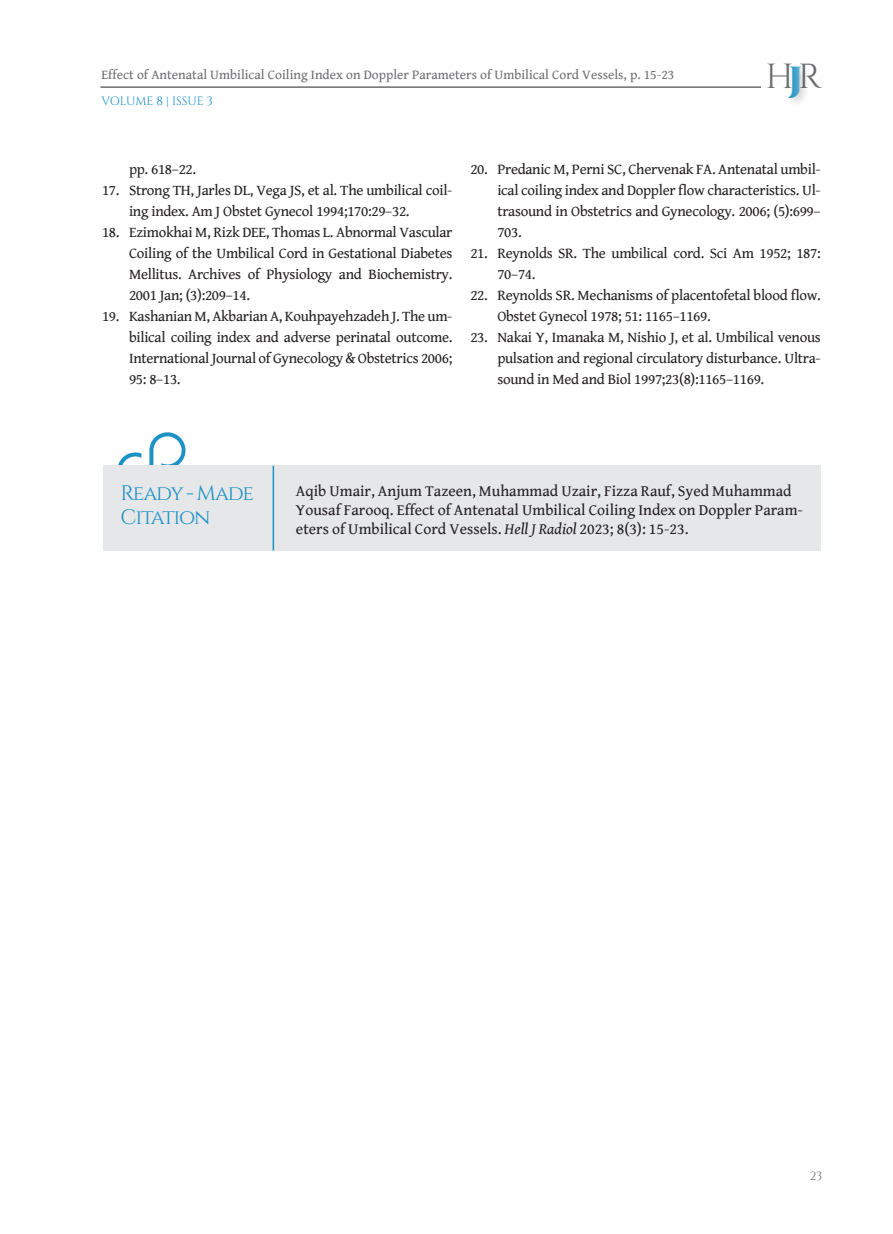
<style>
.page{position:relative;width:893px;height:1234px;background:#fff}
.page>*{position:absolute;margin:0;border:0;box-sizing:border-box;transform-origin:0 0}
.t1{font:34.8px "Cinzel";color:#6c6d70}
.Reff{font:21px "Cinzel";letter-spacing:-.05em;color:#1c91c5}
.TEXT_new{font:15.75px/18.8px "Gentium Book Basic";color:#231f20}
.List_Paragraph{font:15px/21px "Gentium Book Basic";letter-spacing:-.02em;color:#231f20;text-align:justify}
.t2{font:13.5px "Gentium Book Basic";color:#6c6d70}
.t3{font:12px "Cinzel";letter-spacing:-.015em;color:#1c91c5}
.t4{font:12px "Cinzel";color:#6c6d70}
.s1{font-weight:900;color:#1c91c5}
.s2{font-style:italic}
</style>
<div class="page">
<hr style="left:100px;top:86px;width:661px;height:2px;background:#6c6d70">
<div style="left:785px;top:61px;width:27px;height:47px;background:#231f20;opacity:.25"></div>
<svg style="left:118px;top:432px;width:68px;height:33px"></svg>
<div style="left:103px;top:465px;width:718px;height:86px;background:#e6e7e9"></div>
<hr style="left:273px;top:465px;width:1px;height:85px;background:#1c91c5">
<p class="t2" style="left:101px;top:65px;width:574px">Effect of Antenatal Umbilical Coiling Index on Doppler Parameters of Umbilical Cord Vessels, p. 15-23</p>
<h1 class="t1" style="left:765px;top:56px;width:58px">H<span class="s1">J</span>R</h1>
<p class="t3" style="left:101px;top:94px;width:113px">VOLUME 8 | ISSUE 3</p>
<p class="List_Paragraph" style="left:129px;top:158px;width:69px">pp. 618–22.</p>
<p class="List_Paragraph" style="left:129px;top:179px;width:325px;text-indent:-27px">17. Strong TH, Jarles DL, Vega JS, et al. The umbilical coil&shy;ing index. Am J Obstet Gynecol 1994;170:29–32.</p>
<p class="List_Paragraph" style="left:129px;top:221px;width:325px;text-indent:-27px">18. Ezimokhai M, Rizk DEE, Thomas L. Abnormal Vascular Coiling of the Umbilical Cord in Gestational Diabetes Mellitus. Archives of Physiology and Biochemistry.<br>2001 Jan; (3):209–14.</p>
<p class="List_Paragraph" style="left:129px;top:305px;width:325px;text-indent:-27px">19. Kashanian M, Akbarian A, Kouhpayehzadeh J. The um&shy;bilical coiling index and adverse perinatal outcome.<br>International Journal of Gynecology &amp; Obstetrics 2006; 95: 8–13.</p>
<p class="List_Paragraph" style="left:497px;top:158px;width:325px;text-indent:-27px">20. Predanic M, Perni SC, Chervenak FA. Antenatal umbil&shy;ical coiling index and Doppler flow characteristics. Ul&shy;trasound in Obstetrics and Gynecology. 2006; (5):699– 703.</p>
<p class="List_Paragraph" style="left:497px;top:242px;width:325px;text-indent:-27px">21. Reynolds SR. The umbilical cord. Sci Am 1952; 187:<br>70–74.</p>
<p class="List_Paragraph" style="left:497px;top:284px;width:325px;text-indent:-27px">22. Reynolds SR. Mechanisms of placentofetal blood flow.<br>Obstet Gynecol 1978; 51: 1165–1169.</p>
<p class="List_Paragraph" style="left:497px;top:326px;width:325px;text-indent:-27px">23. Nakai Y, Imanaka M, Nishio J, et al. Umbilical venous pulsation and regional circulatory disturbance. Ultra&shy;sound in Med and Biol 1997;23(8):1165–1169.</p>
<p class="Reff" style="left:120px;top:481px;width:135px">Ready - Made</p>
<p class="Reff" style="left:120px;top:505px;width:92px">Citation</p>
<p class="TEXT_new" style="left:296px;top:481px;width:508px">Aqib Umair, Anjum Tazeen, Muhammad Uzair, Fizza Rauf, Syed Muhammad<br>Yousaf Farooq. Effect of Antenatal Umbilical Coiling Index on Doppler Param&shy;eters of Umbilical Cord Vessels. <span class="s2">Hell J Radiol</span> 2023; 8(3): 15-23.</p>
<p class="t4" style="left:810px;top:1168px;width:14px">23</p>
</div>
